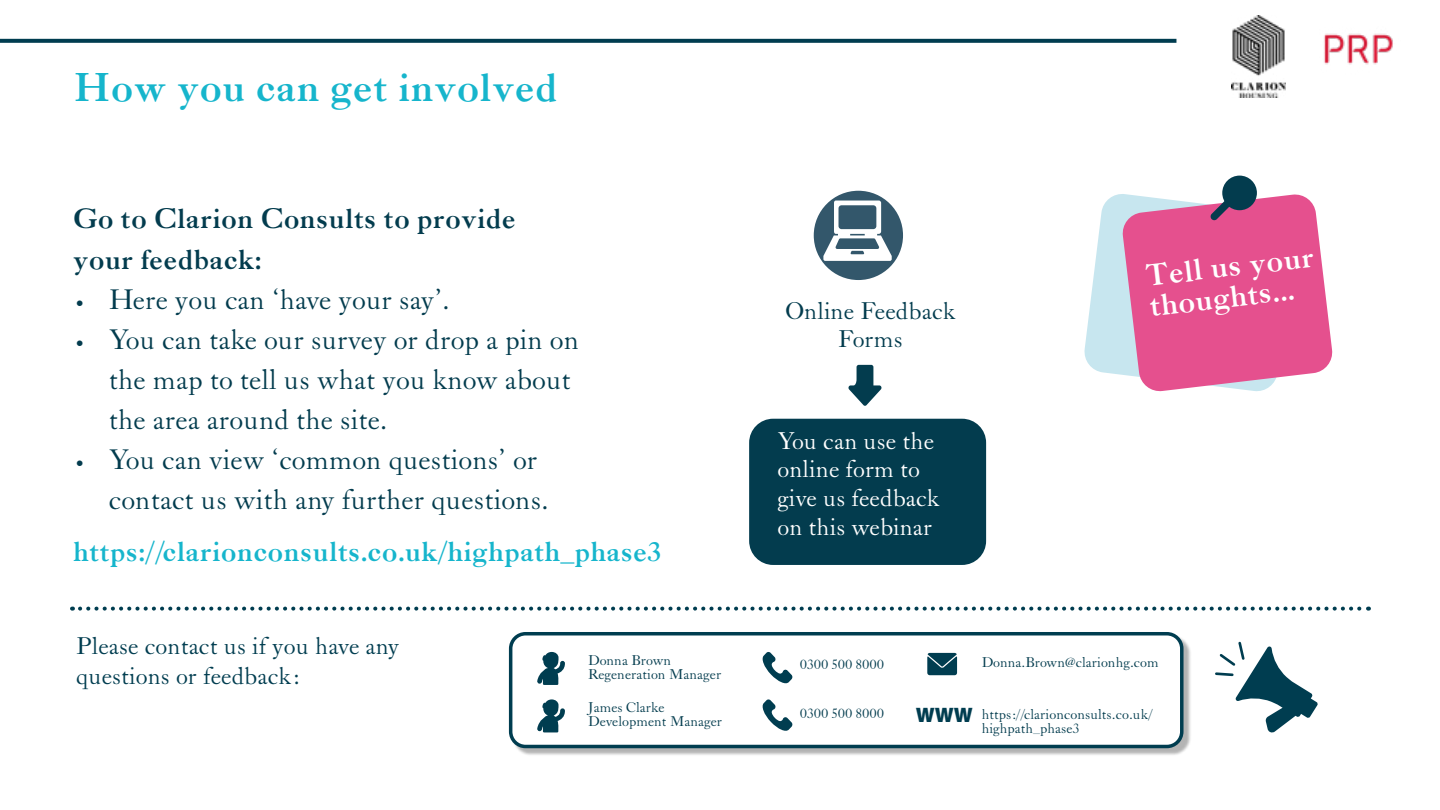
<style>
.page{position:relative;width:1440px;height:810px;background:#fff}
.page>*{position:absolute;margin:0;border:0;box-sizing:border-box;transform-origin:0 0}
.t1{font:700 40px "LTC Caslon Pro";color:#16b5cc}
.t2{font:700 30.4px/30.4px "LTC Caslon Pro";color:#fff}
.t3{font:28px/40px "LTC Caslon Pro";color:#033c4e}
.t4{font:700 28px "LTC Caslon Pro";color:#16b5cc}
.t5{font:700 28px/40px "LTC Caslon Pro";color:#033c4e}
.t6{font:24px/28.8px "LTC Caslon Pro";color:#fff}
.t7{font:24px/30px "LTC Caslon Pro";color:#003d50}
.t8{font:24px/28.8px "LTC Caslon Pro";color:#033c4e;text-align:center}
.t9{font:900 21px "Myriad Pro";color:#003d50}
.t10{font:14px/14px "LTC Caslon Pro";color:#033c4e}
</style>
<div class="page">
<svg style="left:0;top:39px;width:1176px;height:4px;background:#0b4557"></svg>
<img style="left:1231px;top:16px;width:55px;height:81px">
<img style="left:1324px;top:33px;width:69px;height:32px">
<div style="left:814px;top:191px;width:89px;height:89px;background:#33576b;border-radius:50%"></div>
<svg style="left:823px;top:201px;width:69px;height:60px"></svg>
<svg style="left:1215px;top:641px;width:103px;height:92px"></svg>
<div style="left:513px;top:635px;width:679px;height:121px;background:#000;opacity:.3"></div>
<div style="left:511px;top:634px;width:671px;height:112px;background:#fff;border-radius:15px"></div>
<div style="left:509px;top:632px;width:675px;height:116px;border:4px solid #003d50;border-radius:15px"></div>
<svg style="left:927px;top:653px;width:30px;height:22px"></svg>
<svg style="left:762px;top:652px;width:31px;height:32px"></svg>
<svg style="left:537px;top:652px;width:28px;height:33px"></svg>
<svg style="left:537px;top:699px;width:28px;height:33px"></svg>
<svg style="left:762px;top:699px;width:31px;height:32px"></svg>
<div style="left:1222px;top:176px;width:35px;height:34px;background:#033c4e;border-radius:50%"></div>
<svg style="left:1084px;top:193px;width:249px;height:199px;background:#e17fac"></svg>
<div style="left:749px;top:419px;width:237px;height:146px;background:#033c4e;border-radius:24px"></div>
<svg style="left:848px;top:365px;width:34px;height:41px"></svg>
<svg style="left:80px;top:607px;width:1289px;height:4px"></svg>
<h1 class="t1" style="left:73px;top:66px;width:487px">How you can get involved</h1>
<p class="t5" style="left:73px;top:201px;width:445px">Go to Clarion Consults to provide your feedback:</p>
<p class="t3" style="left:73px;top:280px;width:379px">• Here you can ‘have your say’.</p>
<p class="t3" style="left:109px;top:320px;width:472px;text-indent:-36px">• You can take our survey or drop a pin on the map to tell us what you know about the area around the site.</p>
<p class="t3" style="left:109px;top:440px;width:442px;text-indent:-36px">• You can view ‘common questions’ or contact us with any further questions.</p>
<p class="t4" style="left:73px;top:537px;width:590px">https://clarionconsults.co.uk/highpath_phase3</p>
<p class="t8" style="left:786px;top:297px;width:171px">Online Feedback<br>Forms</p>
<p class="t6" style="left:777px;top:427px;width:164px">You can use the online form to give us feedback on this webinar</p>
<p class="t2" style="left:1144px;top:263px;width:171px;rotate:-7deg">Tell us your thoughts...</p>
<p class="t7" style="left:76px;top:632px;width:325px">Please contact us if you have any questions or feedback:</p>
<p class="t10" style="left:588px;top:653px;width:135px">Donna Brown<br>Regeneration Manager</p>
<p class="t10" style="left:982px;top:656px;width:179px">Donna.Brown@clarionhg.com</p>
<p class="t10" style="left:982px;top:708px;width:173px">https://clarionconsults.co.uk/ highpath_phase3</p>
<p class="t10" style="left:800px;top:658px;width:86px">0300 500 8000</p>
<p class="t10" style="left:588px;top:701px;width:136px">James Clarke<br>Development Manager</p>
<p class="t10" style="left:800px;top:707px;width:86px">0300 500 8000</p>
<p class="t9" style="left:916px;top:703px;width:59px">WWW</p>
</div>
